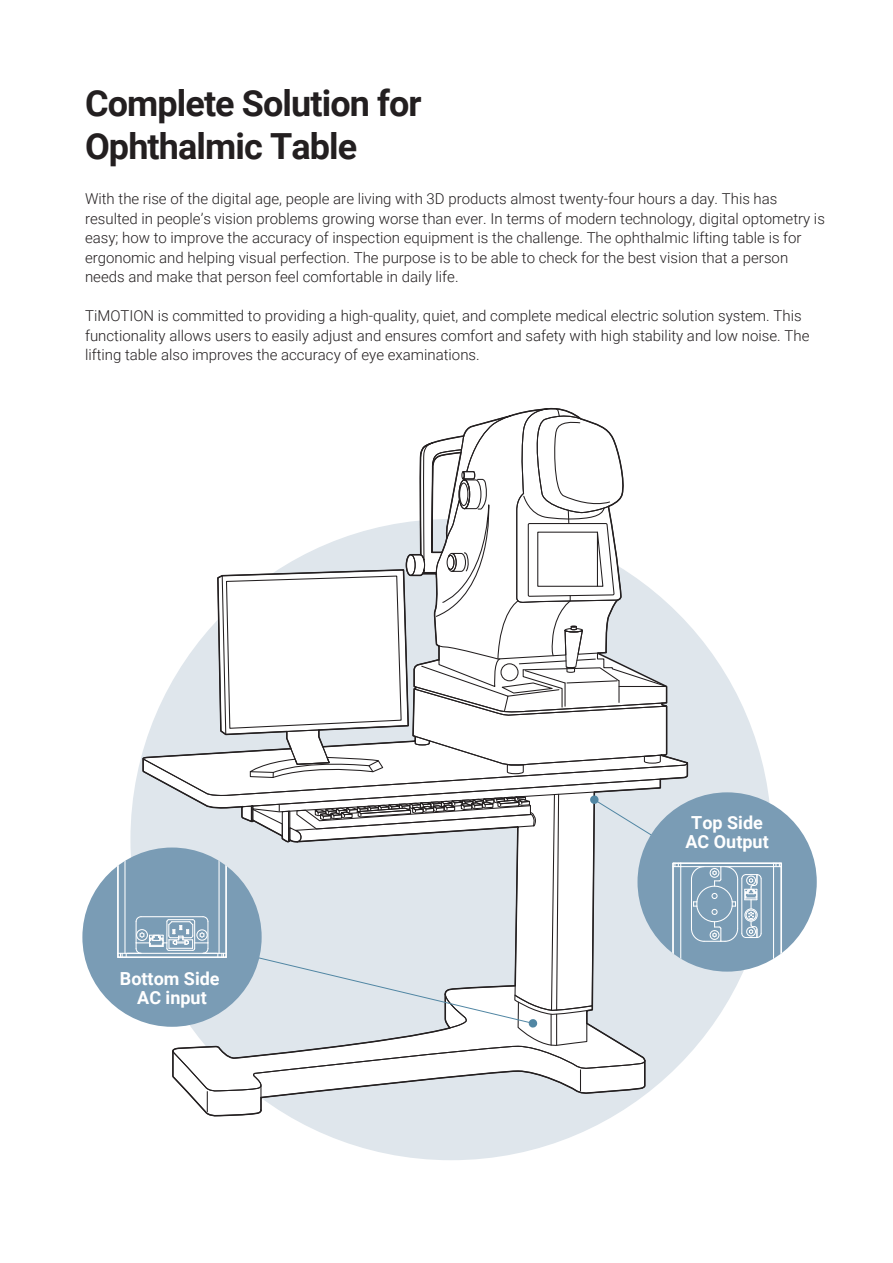
<style>
.page{position:relative;width:893px;height:1263px;background:#fff}
.page>*{position:absolute;margin:0;border:0;box-sizing:border-box;transform-origin:0 0}
.t1{font:700 36px/43.2px "Roboto";letter-spacing:-.025em;color:#231f20}
.t2{font:700 18px/19.5px "Roboto";color:#fff;text-align:center}
.t3{font:300 15px/19.5px "Roboto";color:#231f20}
</style>
<div class="page">
<svg style="left:291px;top:1046px;width:398px;height:114px"></svg>
<svg style="left:186px;top:1092px;width:460px;height:25px"></svg>
<svg style="left:172px;top:1046px;width:477px;height:46px"></svg>
<svg style="left:580px;top:1070px;width:1px;height:21px"></svg>
<svg style="left:207px;top:1091px;width:1px;height:21px"></svg>
<div style="left:82px;top:847px;width:180px;height:180px;background:#7a9cb5;border-radius:50%"></div>
<div style="left:637px;top:792px;width:180px;height:179px;background:#7a9cb5;border-radius:50%"></div>
<svg style="left:117px;top:407px;width:665px;height:639px"></svg>
<h1 class="t1" style="left:85px;top:80px;width:338px">Complete Solution for<br>Ophthalmic Table</h1>
<p class="t3" style="left:85px;top:189px;width:741px">With the rise of the digital age, people are living with 3D products almost twenty-four hours a day. This has resulted in people’s vision problems growing worse than ever. In terms of modern technology, digital optometry is easy; how to improve the accuracy of inspection equipment is the challenge. The ophthalmic lifting table is for ergonomic and helping visual perfection. The purpose is to be able to check for the best vision that a person needs and make that person feel comfortable in daily life.</p>
<p class="t3" style="left:85px;top:306px;width:726px">TiMOTION is committed to providing a high-quality, quiet, and complete medical electric solution system. This functionality allows users to easily adjust and ensures comfort and safety with high stability and low noise. The lifting table also improves the accuracy of eye examinations.</p>
<p class="t2" style="left:120px;top:968px;width:101px">Bottom Side<br>AC input</p>
<p class="t2" style="left:685px;top:812px;width:85px">Top Side<br>AC Output</p>
</div>
